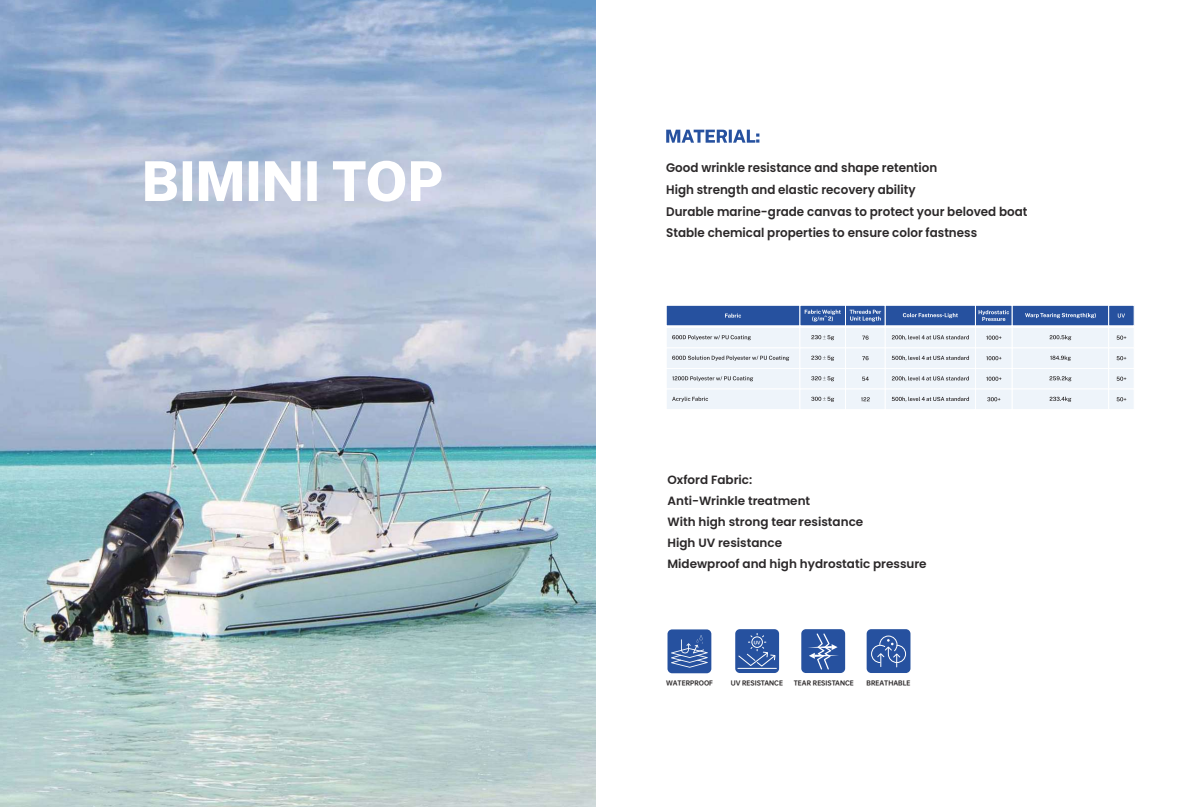
<style>
.page{position:relative;width:1190px;height:807px;background:#fff}
.page>*{position:absolute;margin:0;border:0;box-sizing:border-box;transform-origin:0 0}
.t1{font:600 12.5px/21.8px "Poppins";color:#2b2829;scale:.96 1}
.t2{font:600 12px/21px "Poppins";color:#2b2829}
.t3{font:6.1px "OPPO Sans H";color:#2b2829}
.t4{font:4.2px "OPPO Sans H";color:#fff}
</style>
<div class="page">
<img style="left:0;top:0;width:595px;height:807px">
<svg style="left:145px;top:161px;width:297px;height:41px"></svg>
<div style="left:668px;top:629px;width:43px;height:44px;background:#26519f;border-radius:5px"></div>
<div style="left:801px;top:629px;width:44px;height:44px;background:#26519f;border-radius:5px"></div>
<div style="left:867px;top:629px;width:43px;height:44px;background:#26519f;border-radius:5px"></div>
<div style="left:735px;top:629px;width:44px;height:44px;background:#26519f;border-radius:5px"></div>
<svg style="left:666px;top:130px;width:93px;height:13px"></svg>
<div style="left:845px;top:327px;width:41px;height:21px;background:#eef4fa;border:1px solid #fff"></div>
<div style="left:845px;top:348px;width:41px;height:21px;background:#eef4fa"></div>
<div style="left:845px;top:368px;width:41px;height:21px;background:#eef4fa;border:1px solid #fff"></div>
<div style="left:845px;top:389px;width:41px;height:21px;background:#eef4fa;border:1px solid #fff"></div>
<div style="left:885px;top:327px;width:91px;height:21px;background:#eef4fa;border:1px solid #fff"></div>
<div style="left:885px;top:348px;width:91px;height:21px;background:#eef4fa"></div>
<div style="left:885px;top:368px;width:91px;height:21px;background:#eef4fa;border:1px solid #fff"></div>
<div style="left:885px;top:389px;width:91px;height:21px;background:#eef4fa;border:1px solid #fff"></div>
<div style="left:975px;top:327px;width:38px;height:21px;background:#eef4fa;border:1px solid #fff"></div>
<div style="left:975px;top:348px;width:38px;height:21px;background:#eef4fa;border:1px solid #fff"></div>
<div style="left:975px;top:368px;width:38px;height:21px;background:#eef4fa;border:1px solid #fff"></div>
<div style="left:975px;top:389px;width:38px;height:21px;background:#eef4fa;border:1px solid #fff"></div>
<div style="left:1012px;top:327px;width:97px;height:21px;background:#eef4fa;border:1px solid #fff"></div>
<div style="left:1012px;top:348px;width:97px;height:21px;background:#eef4fa"></div>
<div style="left:1012px;top:368px;width:97px;height:21px;background:#eef4fa;border:1px solid #fff"></div>
<div style="left:1012px;top:389px;width:97px;height:21px;background:#eef4fa;border:1px solid #fff"></div>
<div style="left:1108px;top:327px;width:27px;height:21px;background:#eef4fa;border:1px solid #fff"></div>
<div style="left:1108px;top:348px;width:27px;height:21px;background:#eef4fa;border:1px solid #fff"></div>
<div style="left:1108px;top:368px;width:27px;height:21px;background:#eef4fa;border:1px solid #fff"></div>
<div style="left:1108px;top:389px;width:27px;height:21px;background:#eef4fa;border:1px solid #fff"></div>
<div style="left:666px;top:327px;width:134px;height:21px;background:#eef4fa;border:1px solid #fff"></div>
<div style="left:666px;top:348px;width:134px;height:21px;background:#eef4fa"></div>
<div style="left:666px;top:368px;width:134px;height:21px;background:#eef4fa;border:1px solid #fff"></div>
<div style="left:666px;top:389px;width:134px;height:21px;background:#eef4fa;border:1px solid #fff"></div>
<div style="left:800px;top:327px;width:46px;height:21px;background:#eef4fa;border:1px solid #fff"></div>
<div style="left:800px;top:348px;width:46px;height:21px;background:#eef4fa;border:1px solid #fff"></div>
<div style="left:800px;top:368px;width:46px;height:21px;background:#eef4fa;border:1px solid #fff"></div>
<div style="left:800px;top:389px;width:46px;height:21px;background:#eef4fa;border:1px solid #fff"></div>
<div style="left:666px;top:305px;width:134px;height:21px;background:#26519f;border:1px solid #fff"></div>
<svg style="left:725px;top:313px;width:16px;height:5px"></svg>
<svg style="left:672px;top:335px;width:79px;height:5px"></svg>
<svg style="left:672px;top:356px;width:117px;height:5px"></svg>
<svg style="left:672px;top:376px;width:81px;height:5px"></svg>
<svg style="left:672px;top:397px;width:36px;height:5px"></svg>
<div style="left:845px;top:305px;width:41px;height:21px;background:#26519f;border:1px solid #fff"></div>
<svg style="left:850px;top:310px;width:31px;height:11px"></svg>
<svg style="left:862px;top:336px;width:7px;height:4px"></svg>
<svg style="left:862px;top:356px;width:7px;height:4px"></svg>
<svg style="left:862px;top:377px;width:7px;height:4px"></svg>
<svg style="left:861px;top:397px;width:9px;height:4px"></svg>
<div style="left:885px;top:305px;width:91px;height:21px;background:#26519f;border:1px solid #fff"></div>
<svg style="left:903px;top:313px;width:55px;height:5px"></svg>
<svg style="left:892px;top:335px;width:77px;height:5px"></svg>
<svg style="left:892px;top:356px;width:77px;height:5px"></svg>
<svg style="left:892px;top:376px;width:77px;height:5px"></svg>
<svg style="left:892px;top:397px;width:77px;height:5px"></svg>
<div style="left:975px;top:305px;width:38px;height:21px;background:#26519f;border:1px solid #fff"></div>
<svg style="left:979px;top:310px;width:30px;height:11px"></svg>
<svg style="left:986px;top:336px;width:15px;height:4px"></svg>
<svg style="left:986px;top:356px;width:15px;height:4px"></svg>
<svg style="left:986px;top:377px;width:15px;height:4px"></svg>
<svg style="left:987px;top:397px;width:13px;height:4px"></svg>
<div style="left:1012px;top:305px;width:97px;height:21px;background:#26519f;border:1px solid #fff"></div>
<svg style="left:1025px;top:313px;width:71px;height:5px"></svg>
<svg style="left:1050px;top:335px;width:21px;height:5px"></svg>
<svg style="left:1050px;top:356px;width:21px;height:5px"></svg>
<svg style="left:1049px;top:376px;width:22px;height:5px"></svg>
<svg style="left:1050px;top:397px;width:21px;height:5px"></svg>
<div style="left:1108px;top:305px;width:27px;height:21px;background:#26519f;border:1px solid #fff"></div>
<svg style="left:1118px;top:314px;width:7px;height:4px"></svg>
<svg style="left:1117px;top:336px;width:9px;height:4px"></svg>
<svg style="left:1117px;top:356px;width:9px;height:4px"></svg>
<svg style="left:1117px;top:377px;width:9px;height:4px"></svg>
<svg style="left:1117px;top:397px;width:9px;height:4px"></svg>
<div style="left:800px;top:305px;width:46px;height:21px;background:#26519f;border:1px solid #fff"></div>
<svg style="left:805px;top:310px;width:36px;height:11px"></svg>
<svg style="left:811px;top:335px;width:23px;height:5px"></svg>
<svg style="left:811px;top:356px;width:23px;height:5px"></svg>
<svg style="left:811px;top:376px;width:23px;height:5px"></svg>
<svg style="left:811px;top:397px;width:23px;height:5px"></svg>
<hr style="left:738px;top:668px;width:38px;height:1px;background:#fff">
<svg style="left:738px;top:633px;width:38px;height:34px"></svg>
<svg style="left:871px;top:635px;width:35px;height:32px"></svg>
<svg style="left:808px;top:633px;width:30px;height:37px"></svg>
<svg style="left:671px;top:635px;width:37px;height:33px"></svg>
<p class="t1" style="left:666px;top:157px;width:378px">Good wrinkle resistance and shape retention<br>High strength and elastic recovery ability<br>Durable marine-grade canvas to protect your beloved boat Stable chemical properties to ensure color fastness</p>
<p class="t2" style="left:668px;top:470px;width:261px">Oxford Fabric:<br>Anti-Wrinkle treatment<br>With high strong tear resistance<br>High UV resistance<br>Midewproof and high hydrostatic pressure</p>
<p class="t4" style="left:754px;top:640px;width:8px">UV</p>
<p class="t3" style="left:666px;top:681px;width:49px">WATERPROOF</p>
<p class="t3" style="left:731px;top:681px;width:54px">UV RESISTANCE</p>
<p class="t3" style="left:794px;top:681px;width:62px">TEAR RESISTANCE</p>
<p class="t3" style="left:867px;top:681px;width:45px">BREATHABLE</p>
</div>
